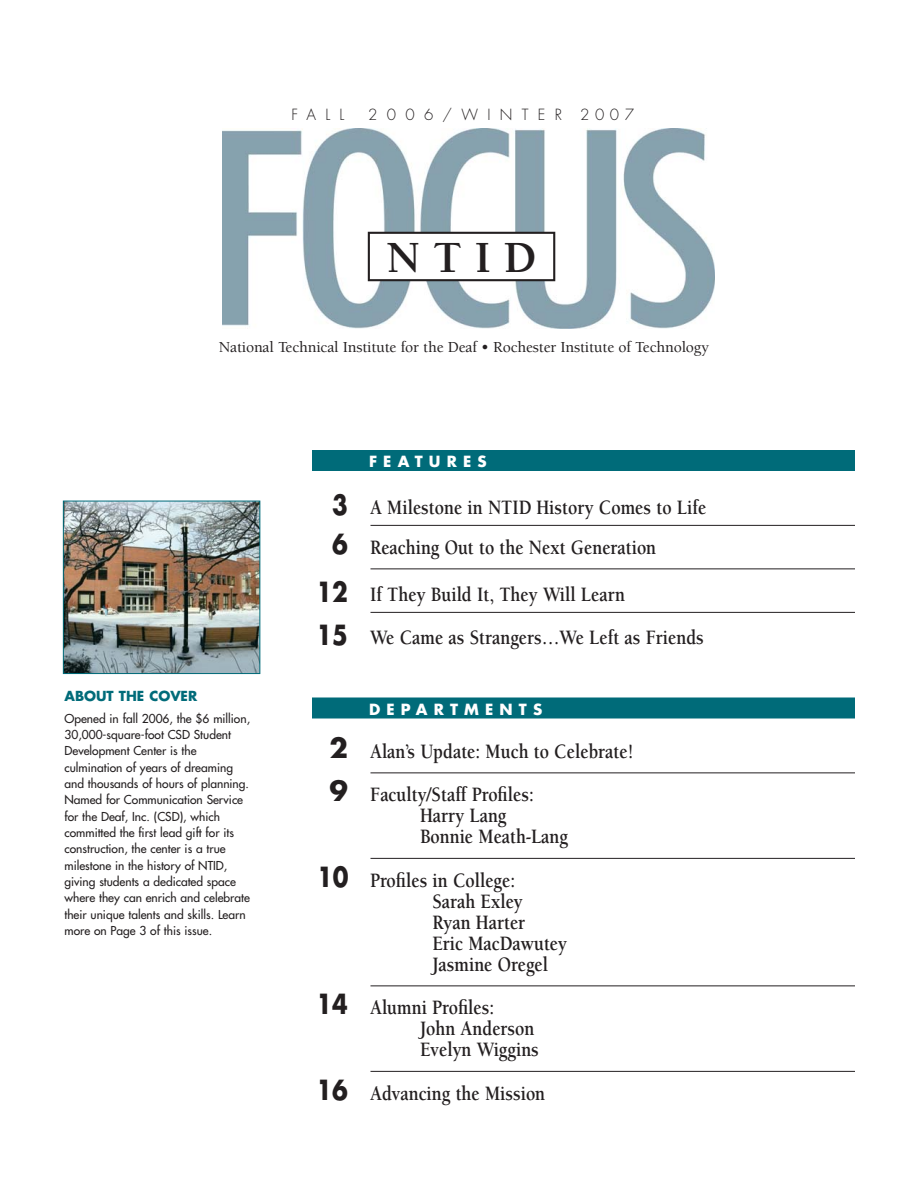
<style>
.page{position:relative;width:918px;height:1188px;background:#fff}
.page>*{position:absolute;margin:0;border:0;box-sizing:border-box;transform-origin:0 0}
.t1{font:700 45.75px "Berkeley";color:#231f20}
.t2{font:700 21px/21px "Berkeley";color:#231f20;scale:.85 1}
.t3{font:500 15.75px "Berkeley";letter-spacing:-.01em;color:#231f20}
.t4{font:700 15px "Futura";letter-spacing:.41em;color:#fff}
.t5{font:300 15px "Futura";letter-spacing:.62em;color:#231f20}
.t6{font:700 13.5px "Futura";color:#006b79}
.t7{font:12px/16.4px "Futura";color:#231f20}
.s1{font-family:"Futura";font-size:27px}
</style>
<div class="page">
<img style="left:222px;top:128px;width:492px;height:200px">
<div style="left:312px;top:450px;width:543px;height:21px;background:#006b79"></div>
<hr style="left:370px;top:525px;width:485px;height:1px;background:#231f20">
<hr style="left:370px;top:568px;width:485px;height:1px;background:#231f20">
<hr style="left:370px;top:612px;width:485px;height:1px;background:#231f20">
<div style="left:312px;top:698px;width:543px;height:20px;background:#006b79"></div>
<hr style="left:370px;top:772px;width:485px;height:1px;background:#231f20">
<hr style="left:370px;top:858px;width:485px;height:1px;background:#231f20">
<hr style="left:370px;top:986px;width:485px;height:1px;background:#231f20">
<hr style="left:370px;top:1071px;width:485px;height:1px;background:#231f20">
<div style="left:369px;top:233px;width:185px;height:47px;background:#fff"></div>
<div style="left:368px;top:232px;width:187px;height:49px;border:2px solid #231f20"></div>
<img style="left:65px;top:503px;width:193px;height:169px">
<div style="left:63px;top:501px;width:197px;height:173px;border:1px solid #006b79"></div>
<p class="t5" style="left:291px;top:107px;width:55px">FALL</p>
<p class="t5" style="left:368px;top:107px;width:267px">2006/WINTER 2007</p>
<h1 class="t1" style="left:386px;top:239px;width:152px">NTID</h1>
<h3 class="t3" style="left:219px;top:341px;width:492px">National Technical Institute for the Deaf • Rochester Institute of Technology</h3>
<p class="t6" style="left:64px;top:690px;width:134px">ABOUT THE COVER</p>
<p class="t7" style="left:64px;top:711px;width:187px">Opened in fall 2006, the $6 million, 30,000-square-foot CSD Student Development Center is the culmination of years of dreaming and thousands of hours of planning.<br>Named for Communication Service for the Deaf, Inc. (CSD), which committed the first lead gift for its construction, the center is a true milestone in the history of NTID, giving students a dedicated space where they can enrich and celebrate their unique talents and skills. Learn more on Page 3 of this issue.</p>
<p class="t4" style="left:369px;top:455px;width:119px">FEATURES</p>
<h2 class="t2" style="left:332px;top:489px;width:442px;line-height:39.8px"><span class="s1">3</span> A Milestone in NTID History Comes to Life<br><span class="s1">6</span> Reaching Out to the Next Generation</h2>
<h2 class="t2" style="left:316px;top:574px;width:457px;line-height:43.5px"><span class="s1">12</span> If They Build It, They Will Learn<br><span class="s1">15</span> We Came as Strangers…We Left as Friends</h2>
<p class="t4" style="left:369px;top:702px;width:175px">DEPARTMENTS</p>
<h2 class="t2" style="left:329px;top:731px;width:359px;line-height:43.5px"><span class="s1">2</span> Alan’s Update: Much to Celebrate!<br><span class="s1">9</span> Faculty/Staff Profiles:</h2>
<h2 class="t2" style="left:420px;top:807px;width:176px">Harry Lang<br>Bonnie Meath-Lang</h2>
<h2 class="t2" style="left:432px;top:871px;width:160px;text-indent:-115px"><span class="s1">10</span> Profiles in College:<br>Sarah Exley<br>Ryan Harter<br>Eric MacDawutey<br>Jasmine Oregel</h2>
<h2 class="t2" style="left:420px;top:999px;width:141px;text-indent:-103px"><span class="s1">14</span> Alumni Profiles:<br>John Anderson<br>Evelyn Wiggins</h2>
<h2 class="t2" style="left:317px;top:1084px;width:271px"><span class="s1">16</span> Advancing the Mission</h2>
</div>
